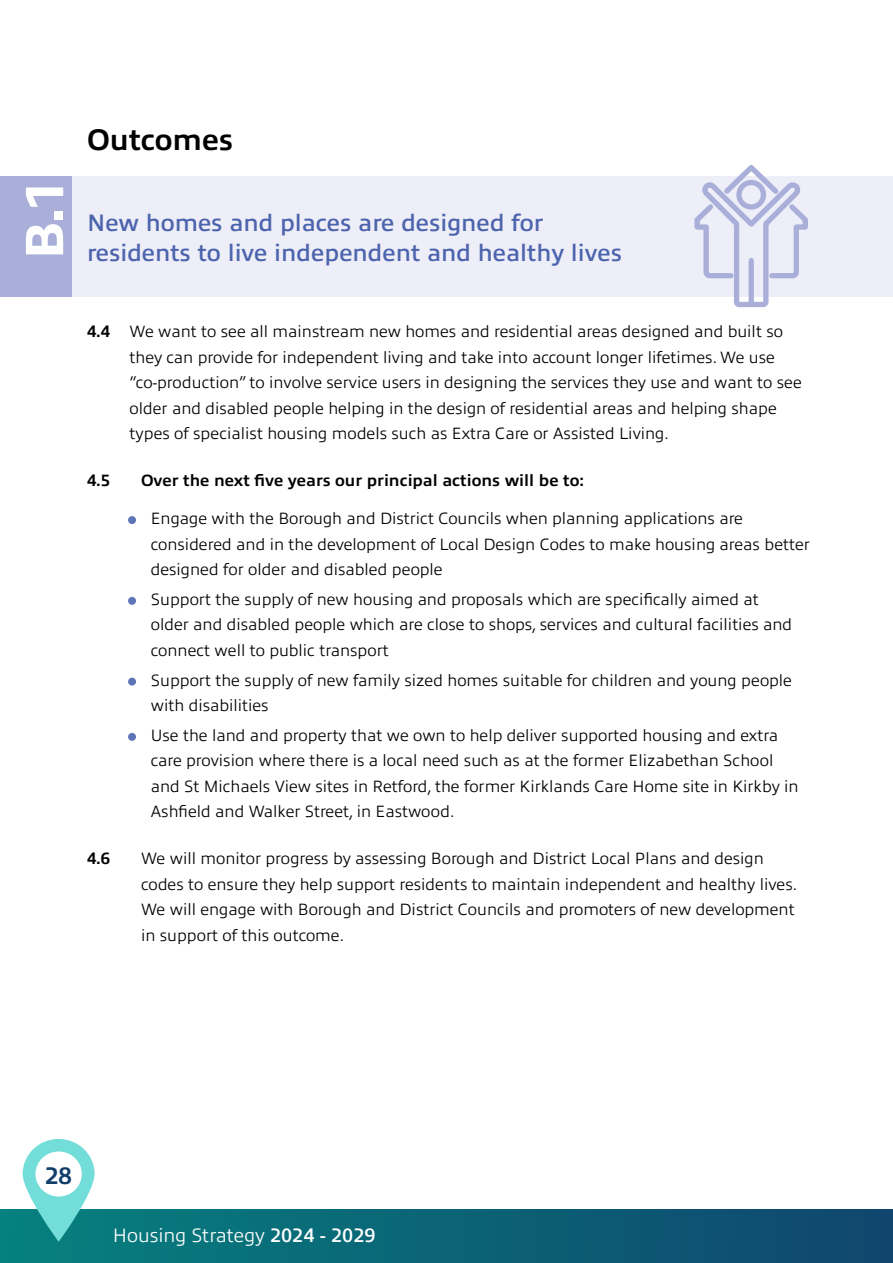
<style>
.page{position:relative;width:893px;height:1263px;background:#fff}
.page>*{position:absolute;margin:0;border:0;box-sizing:border-box;transform-origin:0 0}
.t1{font:800 54.45px "Allumi Std";color:#fff}
.t2{font:700 30px "Allumi Std";color:#000}
.t3{font:600 24px/30px "Allumi Std";color:#4c64ad}
.t4{font:700 24px "Allumi Std";color:#123e6b}
.t5{font:300 19.5px "Allumi Std";color:#fff}
.t6{font:300 16.5px/25.5px "Allumi Std";color:#000}
.t7{font:700 16.5px "Allumi Std";color:#000}
.s1{font-weight:700}
.s2{font-weight:600}
</style>
<div class="page">
<div style="left:0;top:176px;width:893px;height:120px;background:#eeeef8"></div>
<div style="left:128px;top:516px;width:8px;height:8px;background:#5e75b8;border-radius:50%"></div>
<div style="left:128px;top:597px;width:8px;height:8px;background:#5e75b8;border-radius:50%"></div>
<div style="left:128px;top:678px;width:8px;height:8px;background:#5e75b8;border-radius:50%"></div>
<div style="left:128px;top:733px;width:8px;height:8px;background:#5e75b8;border-radius:50%"></div>
<svg style="left:692px;top:165px;width:119px;height:143px"></svg>
<div style="left:0;top:176px;width:72px;height:120px;background:#aaafd9"></div>
<div style="left:0;top:1209px;width:893px;height:54px;background:linear-gradient(to right,#06817f,#10466d)"></div>
<svg style="left:23px;top:1139px;width:72px;height:103px"></svg>
<h1 class="t1" style="left:15px;top:260px;width:82px;rotate:-90deg">B.1</h1>
<h2 class="t2" style="left:87px;top:123px;width:148px">Outcomes</h2>
<h3 class="t3" style="left:87px;top:208px;width:536px">New homes and places are designed for residents to live independent and healthy lives</h3>
<p class="t6" style="left:130px;top:319px;width:674px;text-indent:-43px"><span class="s1">4.4</span> We want to see all mainstream new homes and residential areas designed and built so they can provide for independent living and take into account longer lifetimes. We use “co-production” to involve service users in designing the services they use and want to see older and disabled people helping in the design of residential areas and helping shape types of specialist housing models such as Extra Care or Assisted Living.</p>
<p class="t7" style="left:87px;top:471px;width:24px">4.5</p>
<p class="t7" style="left:141px;top:471px;width:444px">Over the next five years our principal actions will be to:</p>
<p class="t6" style="left:151px;top:506px;width:661px">Engage with the Borough and District Councils when planning applications are considered and in the development of Local Design Codes to make housing areas better designed for older and disabled people</p>
<p class="t6" style="left:151px;top:587px;width:643px">Support the supply of new housing and proposals which are specifically aimed at older and disabled people which are close to shops, services and cultural facilities and connect well to public transport</p>
<p class="t6" style="left:151px;top:667px;width:643px">Support the supply of new family sized homes suitable for children and young people with disabilities</p>
<p class="t6" style="left:151px;top:723px;width:649px">Use the land and property that we own to help deliver supported housing and extra care provision where there is a local need such as at the former Elizabethan School and St Michaels View sites in Retford, the former Kirklands Care Home site in Kirkby in Ashfield and Walker Street, in Eastwood.</p>
<p class="t7" style="left:87px;top:849px;width:24px">4.6</p>
<p class="t6" style="left:141px;top:846px;width:658px">We will monitor progress by assessing Borough and District Local Plans and design codes to ensure they help support residents to maintain independent and healthy lives.<br>We will engage with Borough and District Councils and promoters of new development in support of this outcome.</p>
<h3 class="t4" style="left:45px;top:1162px;width:28px">28</h3>
<p class="t5" style="left:113px;top:1225px;width:264px">Housing Strategy <span class="s2">2024 - 2029</span></p>
</div>
